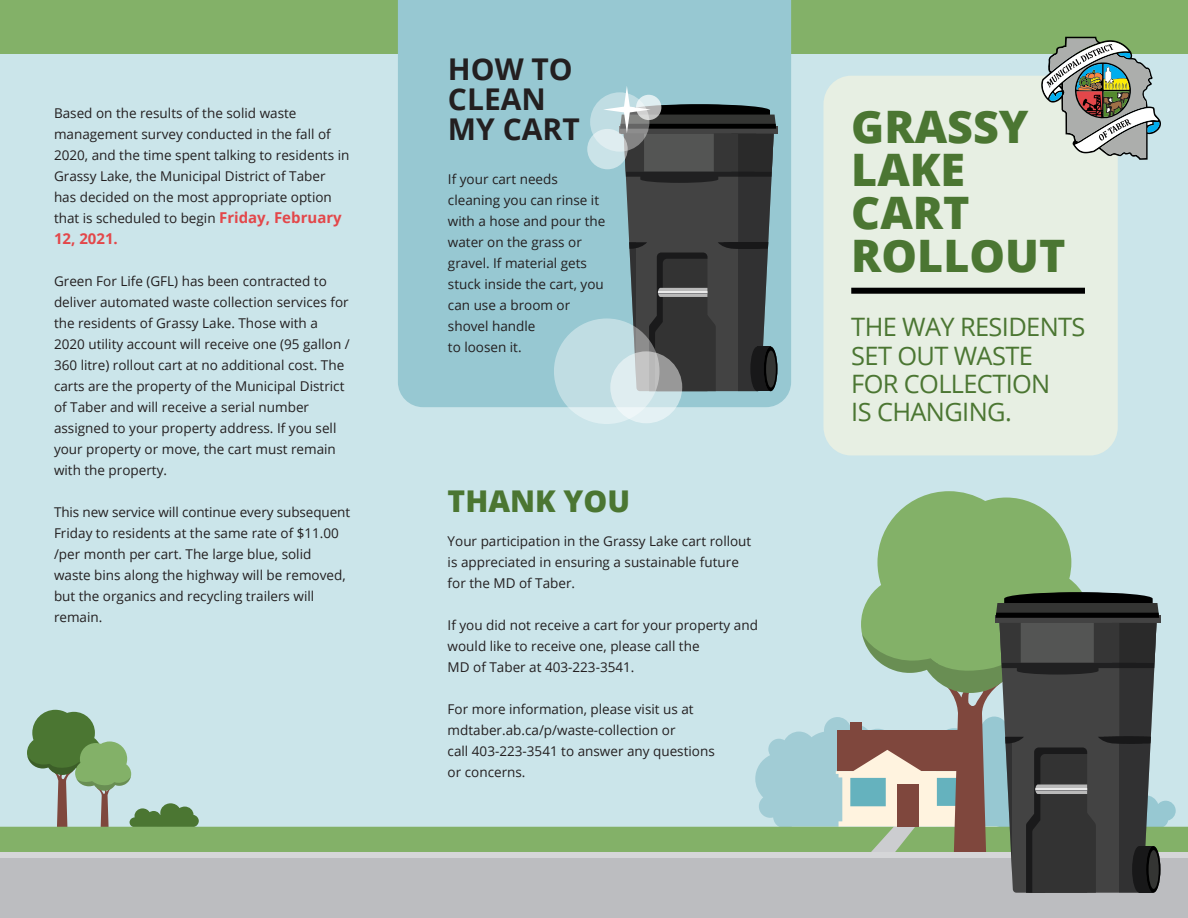
<style>
.page{position:relative;width:1188px;height:918px;background:#fff}
.page>*{position:absolute;margin:0;border:0;box-sizing:border-box;transform-origin:0 0}
.t1{font:800 44.85px/43px "Open Sans";color:#4b7632}
.t2{font:700 30px/30px "Open Sans";color:#231f20}
.t3{font:800 30px "Open Sans";color:#4b7632}
.t4{font:25.35px/28.3px "Open Sans";letter-spacing:-.025em;color:#4b7632}
.t5{font:700 15px "Open Sans";color:#e3474a}
.t6{font:13.5px/21px "Open Sans";color:#231f20}
.s1{font-weight:700;font-size:15px;color:#e3474a}
</style>
<div class="page">
<div style="left:0;top:0;width:1188px;height:857px;background:#cbe5ea"></div>
<svg style="left:27px;top:710px;width:172px;height:117px"></svg>
<div style="left:0;top:827px;width:1188px;height:26px;background:#83b168"></div>
<svg style="left:873px;top:491px;width:209px;height:101px;fill:#83b168"></svg>
<div style="left:0;top:855px;width:1188px;height:63px;background:#bcbdc0"></div>
<div style="left:0;top:853px;width:1188px;height:5px;background:#d5d6d8"></div>
<div style="left:0;top:0;width:1188px;height:54px;background:#83b168"></div>
<div style="left:824px;top:76px;width:294px;height:379px;background:#e7efe3"></div>
<div style="left:851px;top:288px;width:234px;height:6px;background:#000"></div>
<svg style="left:1041px;top:37px;width:120px;height:123px"></svg>
<svg style="left:755px;top:592px;width:421px;height:301px"></svg>
<div style="left:1132px;top:846px;width:14px;height:47px;background:#181819;border-radius:50%"></div>
<div style="left:1139px;top:846px;width:14px;height:47px;background:#181819"></div>
<svg style="left:1146px;top:846px;width:14px;height:47px"></svg>
<div style="left:1149px;top:850px;width:10px;height:39px;background:#343533;border-radius:50%"></div>
<hr style="left:1035px;top:788px;width:52px;height:3px;background:#6d6e71">
<hr style="left:1035px;top:788px;width:52px;height:2px;background:#fff">
<div style="left:398px;top:0;width:393px;height:407px;background:#97c8d2"></div>
<div style="left:619px;top:127px;width:159px;height:7px;background:#434343"></div>
<div style="left:764px;top:347px;width:13px;height:44px;background:#000;border-radius:50%"></div>
<div style="left:590px;top:92px;width:59px;height:60px;background:#c0dde3;border-radius:50%"></div>
<svg style="left:587px;top:129px;width:41px;height:40px"></svg>
<svg style="left:603px;top:86px;width:173px;height:305px;background:#505a5c"></svg>
<svg style="left:554px;top:318px;width:105px;height:106px;fill:#c0dde3"></svg>
<svg style="left:610px;top:351px;width:72px;height:72px;background:#cad4d6"></svg>
<p class="t6" style="left:54px;top:103px;width:297px">Based on the results of the solid waste management survey conducted in the fall of 2020, and the time spent talking to residents in Grassy Lake, the Municipal District of Taber has decided on the most appropriate option that is scheduled to begin <span class="s1">Friday, February</span></p>
<p class="t5" style="left:54px;top:228px;width:65px">12, 2021.</p>
<p class="t6" style="left:54px;top:271px;width:297px">Green For Life (GFL) has been contracted to deliver automated waste collection services for the residents of Grassy Lake. Those with a 2020 utility account will receive one (95 gallon / 360 litre) rollout cart at no additional cost. The carts are the property of the Municipal District of Taber and will receive a serial number assigned to your property address. If you sell your property or move, the cart must remain with the property.</p>
<p class="t6" style="left:54px;top:502px;width:298px">This new service will continue every subsequent Friday to residents at the same rate of $11.00 /per month per cart. The large blue, solid waste bins along the highway will be removed, but the organics and recycling trailers will remain.</p>
<h2 class="t2" style="left:448px;top:53px;width:133px">HOW TO<br>CLEAN<br>MY CART</h2>
<p class="t6" style="left:448px;top:168px;width:159px">If your cart needs cleaning you can rinse it with a hose and pour the water on the grass or gravel. If material gets stuck inside the cart, you can use a broom or shovel handle<br>to loosen it.</p>
<h2 class="t3" style="left:448px;top:478px;width:184px">THANK YOU</h2>
<p class="t6" style="left:448px;top:530px;width:305px">Your participation in the Grassy Lake cart rollout is appreciated in ensuring a sustainable future for the MD of Taber.</p>
<p class="t6" style="left:448px;top:614px;width:312px">If you did not receive a cart for your property and would like to receive one, please call the<br>MD of Taber at 403-223-3541.</p>
<p class="t6" style="left:448px;top:698px;width:269px">For more information, please visit us at mdtaber.ab.ca/p/waste-collection or<br>call 403-223-3541 to answer any questions or concerns.</p>
<h1 class="t1" style="left:851px;top:103px;width:216px">GRASSY<br>LAKE<br>CART<br>ROLLOUT</h1>
<h3 class="t4" style="left:851px;top:312px;width:236px">THE WAY RESIDENTS<br>SET OUT WASTE<br>FOR COLLECTION<br>IS CHANGING.</h3>
</div>
